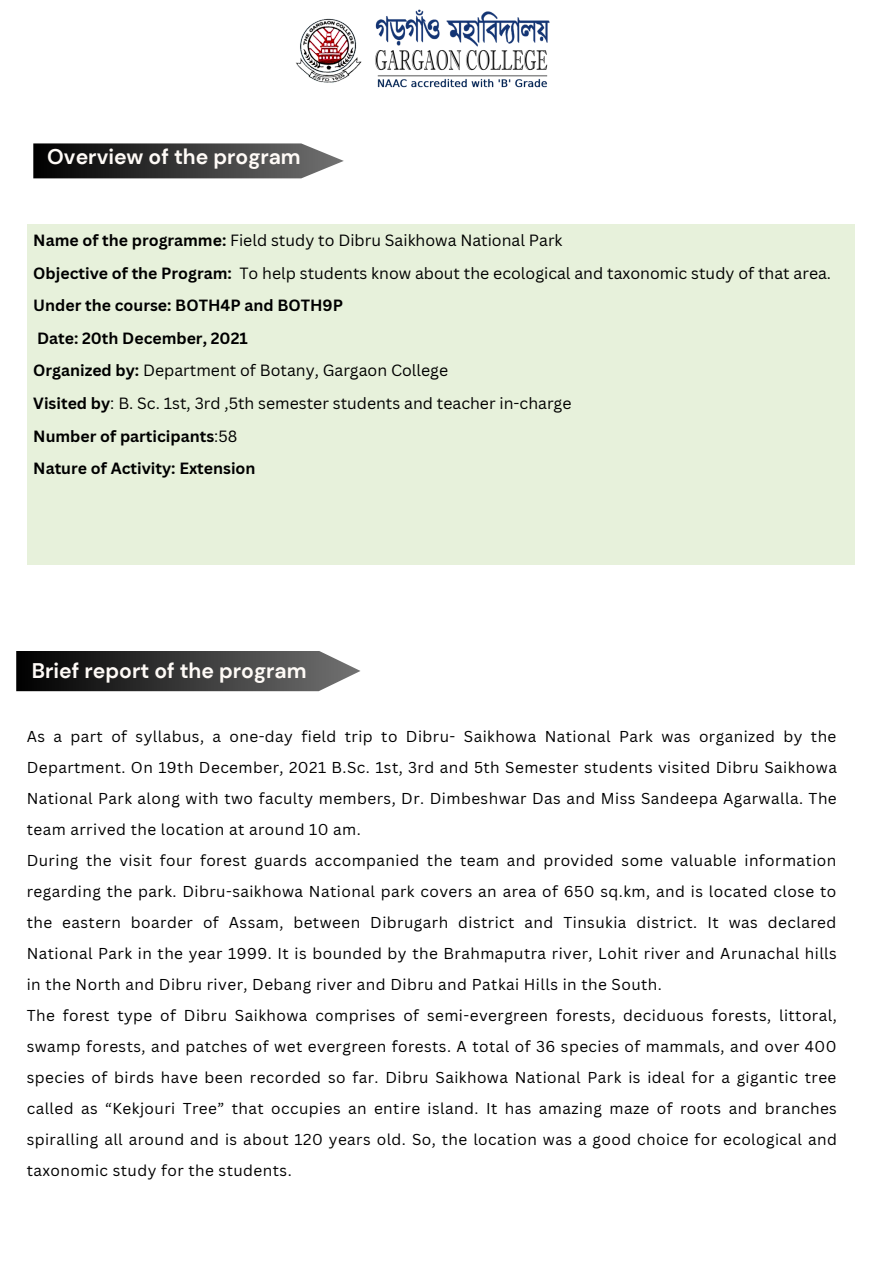
<style>
.page{position:relative;width:893px;height:1264px;background:#fff}
.page>*{position:absolute;margin:0;border:0;box-sizing:border-box;transform-origin:0 0}
.t1{font:700 21.15px "DM Sans";color:#fffbf7}
.t2{font:15.9px "Canva Sans";color:#000}
.t3{font:700 15.9px "Canva Sans";color:#000}
.t4{font:15.3px/31px "Canva Sans";letter-spacing:.03em;color:#000;text-align:justify}
.s1{font-weight:700}
.s2{font-weight:400}
</style>
<div class="page">
<svg style="left:16px;top:651px;width:344px;height:40px;background:#414141"></svg>
<div style="left:27px;top:224px;width:827px;height:341px;background:#e7f1db"></div>
<svg style="left:33px;top:143px;width:311px;height:35px;background:#454545"></svg>
<img style="left:296px;top:10px;width:253px;height:78px">
<p class="t1" style="left:47px;top:143px;width:255px">Overview of the program</p>
<p class="t2" style="left:33px;top:229px;width:530px"><span class="s1">Name of the programme:</span> Field study to Dibru Saikhowa National Park</p>
<p class="t2" style="left:33px;top:262px;width:799px"><span class="s1">Objective of the Program:</span> To help students know about the ecological and taxonomic study of that area.</p>
<p class="t3" style="left:33px;top:294px;width:311px">Under the course: BOTH4P and BOTH9P</p>
<p class="t3" style="left:37px;top:327px;width:212px">Date: 20th December, 2021</p>
<p class="t2" style="left:33px;top:359px;width:416px"><span class="s1">Organized by:</span> Department of Botany, Gargaon College</p>
<p class="t2" style="left:33px;top:392px;width:539px"><span class="s1">Visited by</span>: B. Sc. 1st, 3rd ,5th semester students and teacher in-charge</p>
<p class="t3" style="left:33px;top:425px;width:205px">Number of participants<span class="s2">:58</span></p>
<p class="t3" style="left:33px;top:457px;width:224px">Nature of Activity: Extension</p>
<p class="t1" style="left:32px;top:657px;width:276px">Brief report of the program</p>
<p class="t4" style="left:27px;top:720px;width:811px">As a part of syllabus, a one-day field trip to Dibru- Saikhowa National Park was organized by the Department. On 19th December, 2021 B.Sc. 1st, 3rd and 5th Semester students visited Dibru Saikhowa National Park along with two faculty members, Dr. Dimbeshwar Das and Miss Sandeepa Agarwalla. The team arrived the location at around 10 am.</p>
<p class="t4" style="left:27px;top:844px;width:811px">During the visit four forest guards accompanied the team and provided some valuable information regarding the park. Dibru-saikhowa National park covers an area of 650 sq.km, and is located close to the eastern boarder of Assam, between Dibrugarh district and Tinsukia district. It was declared National Park in the year 1999. It is bounded by the Brahmaputra river, Lohit river and Arunachal hills in the North and Dibru river, Debang river and Dibru and Patkai Hills in the South.</p>
<p class="t4" style="left:27px;top:999px;width:811px">The forest type of Dibru Saikhowa comprises of semi-evergreen forests, deciduous forests, littoral, swamp forests, and patches of wet evergreen forests. A total of 36 species of mammals, and over 400 species of birds have been recorded so far. Dibru Saikhowa National Park is ideal for a gigantic tree called as “Kekjouri Tree” that occupies an entire island. It has amazing maze of roots and branches spiralling all around and is about 120 years old. So, the location was a good choice for ecological and taxonomic study for the students.</p>
</div>
